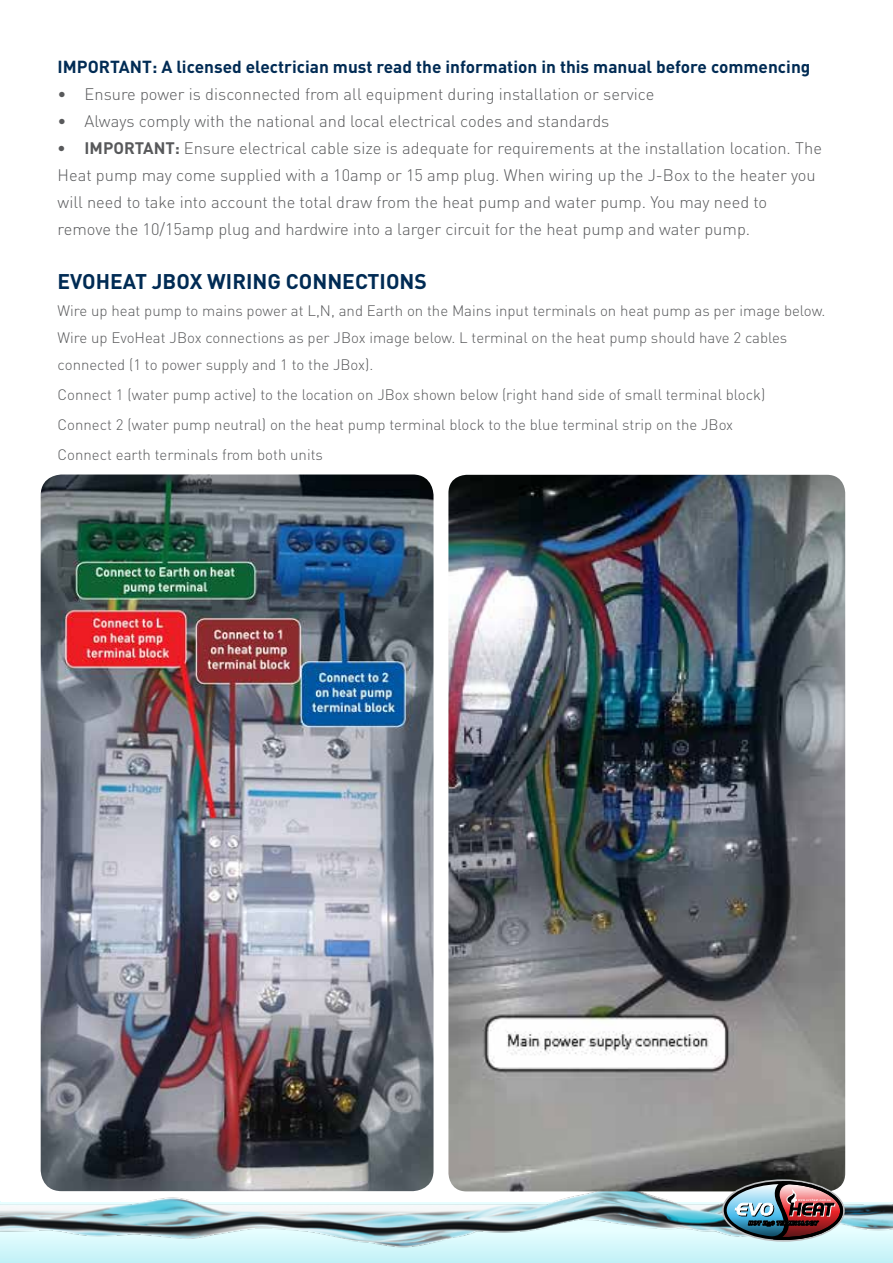
<style>
.page{position:relative;width:893px;height:1263px;background:#fff}
.page>*{position:absolute;margin:0;border:0;box-sizing:border-box;transform-origin:0 0}
.t1{font:700 21px "DIN";color:#002b54}
.t2{font:700 17.25px "DIN";color:#002b54}
.t3{font:300 16.5px/27px "DIN";color:#58595b}
.t4{font:300 15px/27px "DIN";color:#58595b}
.s1{font-weight:700}
</style>
<div class="page">
<img style="left:0;top:1063px;width:846px;height:139px">
<svg style="left:0;top:1202px;width:893px;height:61px;background:#b5d4d9"></svg>
<img style="left:41px;top:474px;width:392px;height:717px">
<img style="left:448px;top:475px;width:397px;height:716px">
<img style="left:723px;top:1179px;width:120px;height:63px">
<p class="t2" style="left:58px;top:56px;width:754px">IMPORTANT: A licensed electrician must read the information in this manual before commencing</p>
<p class="t3" style="left:58px;top:81px;width:598px">• Ensure power is disconnected from all equipment during installation or service</p>
<p class="t3" style="left:58px;top:108px;width:553px">• Always comply with the national and local electrical codes and standards</p>
<p class="t3" style="left:58px;top:135px;width:766px"><span class="s1">• IMPORTANT:</span> Ensure electrical cable size is adequate for requirements at the installation location. The Heat pump may come supplied with a 10amp or 15 amp plug. When wiring up the J-Box to the heater you will need to take into account the total draw from the heat pump and water pump. You may need to remove the 10/15amp plug and hardwire into a larger circuit for the heat pump and water pump.</p>
<p class="t1" style="left:58px;top:268px;width:371px">EVOHEAT JBOX WIRING CONNECTIONS</p>
<p class="t4" style="left:58px;top:297px;width:769px">Wire up heat pump to mains power at L,N, and Earth on the Mains input terminals on heat pump as per image below.<br>Wire up EvoHeat JBox connections as per JBox image below. L terminal on the heat pump should have 2 cables connected (1 to power supply and 1 to the JBox).</p>
<p class="t4" style="left:58px;top:380px;width:709px;line-height:30px">Connect 1 (water pump active) to the location on JBox shown below (right hand side of small terminal block)<br>Connect 2 (water pump neutral) on the heat pump terminal block to the blue terminal strip on the JBox<br>Connect earth terminals from both units</p>
</div>
